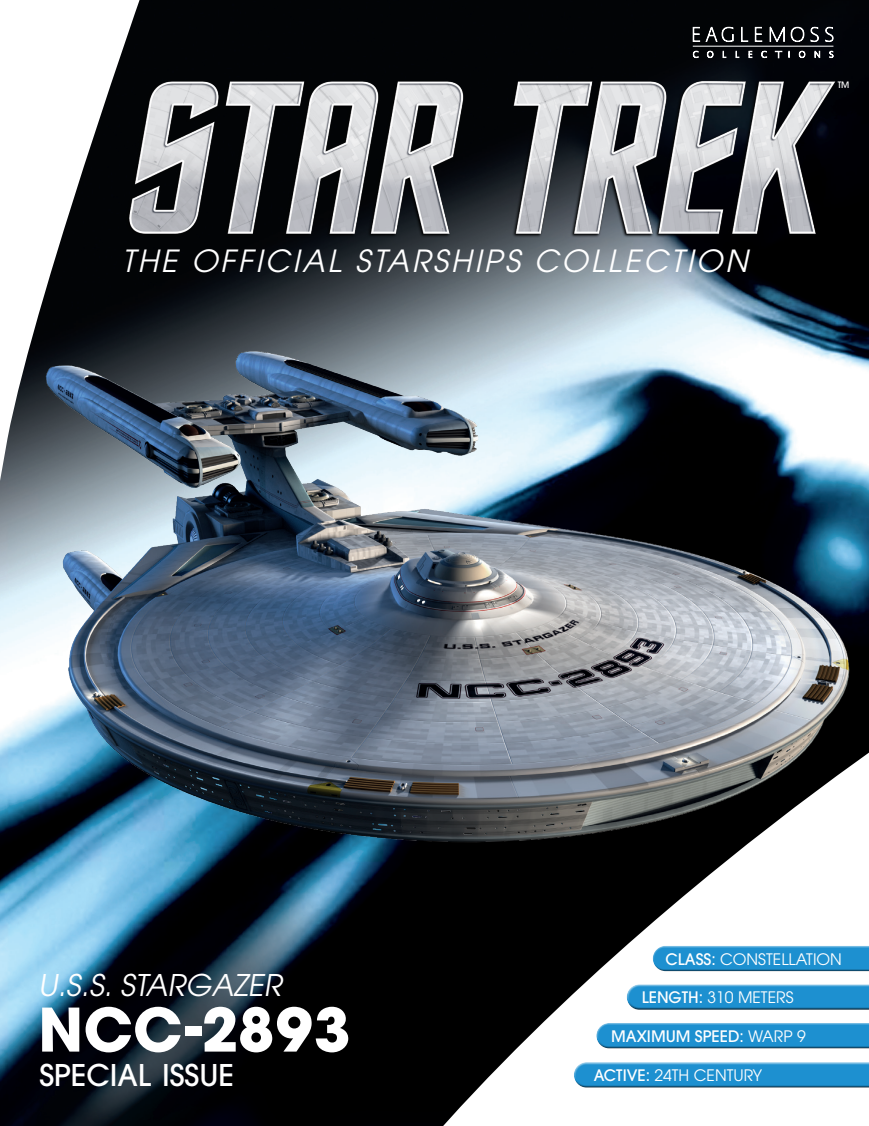
<style>
.page{position:relative;width:869px;height:1126px;background:#fff}
.page>*{position:absolute;margin:0;border:0;box-sizing:border-box;transform-origin:0 0}
.t1{font:700 59.5px "Avant Garde";color:#fff}
.t2{font:italic 30.45px "Avant Garde LT";letter-spacing:.09em;color:#fff}
.t3{font:italic 29.75px "Avant Garde";color:#fff}
.t4{font:500 29.75px "Avant Garde";color:#fff}
.t5{font:15.75px "Avant Garde";color:#fff}
.t6{font:500 15.75px "Avant Garde";color:#fff}
.t7{font:500 8.75px "Avant Garde";color:#fff}
.s1{font-weight:500}
.s2{font-weight:400}
</style>
<div class="page">
<img style="left:0;top:0;width:868px;height:1126px">
<svg style="left:64px;top:878px;width:804px;height:248px;fill:#000007"></svg>
<svg style="left:0;top:0;width:165px;height:324px"></svg>
<div style="left:651px;top:944px;width:217px;height:21px;background:#fff;opacity:.75"></div>
<div style="left:651px;top:950px;width:217px;height:22px;background:#231f20;opacity:.75"></div>
<div style="left:625px;top:983px;width:243px;height:20px;background:#fff;opacity:.75"></div>
<div style="left:625px;top:988px;width:243px;height:23px;background:#231f20;opacity:.75"></div>
<div style="left:595px;top:1021px;width:273px;height:21px;background:#fff;opacity:.75"></div>
<div style="left:595px;top:1027px;width:273px;height:22px;background:#231f20;opacity:.75"></div>
<div style="left:572px;top:1060px;width:296px;height:21px;background:#fff;opacity:.75"></div>
<div style="left:572px;top:1066px;width:296px;height:22px;background:#231f20;opacity:.75"></div>
<img style="left:0;top:324px;width:868px;height:554px">
<img style="left:115px;top:58px;width:730px;height:231px">
<svg style="left:692px;top:24px;width:41px;height:18px"></svg>
<svg style="left:740px;top:27px;width:8px;height:15px"></svg>
<svg style="left:754px;top:27px;width:8px;height:15px"></svg>
<svg style="left:769px;top:25px;width:15px;height:18px"></svg>
<svg style="left:790px;top:27px;width:14px;height:15px"></svg>
<svg style="left:810px;top:27px;width:8px;height:15px"></svg>
<svg style="left:824px;top:27px;width:9px;height:15px"></svg>
<svg style="left:692px;top:50px;width:7px;height:9px"></svg>
<svg style="left:706px;top:50px;width:7px;height:9px"></svg>
<svg style="left:721px;top:50px;width:5px;height:9px"></svg>
<svg style="left:734px;top:50px;width:5px;height:9px"></svg>
<svg style="left:747px;top:50px;width:5px;height:9px"></svg>
<svg style="left:760px;top:50px;width:7px;height:9px"></svg>
<svg style="left:774px;top:50px;width:16px;height:9px"></svg>
<svg style="left:798px;top:50px;width:7px;height:9px"></svg>
<svg style="left:813px;top:50px;width:7px;height:9px"></svg>
<svg style="left:828px;top:50px;width:5px;height:9px"></svg>
<hr style="left:692px;top:46px;width:141px;height:1px;background:#fff">
<h2 class="t2" style="left:122px;top:243px;width:627px">THE OFFICIAL STARSHIPS COLLECTION</h2>
<p class="t7" style="left:837px;top:80px;width:13px">TM</p>
<h3 class="t3" style="left:38px;top:967px;width:251px">U.S.S. STARGAZER</h3>
<h1 class="t1" style="left:38px;top:991px;width:314px">NCC-2893</h1>
<h3 class="t4" style="left:39px;top:1057px;width:196px">SPECIAL ISSUE</h3>
<p class="t5" style="left:665px;top:950px;width:178px"><span class="s1">CLASS:</span> CONSTELLATION</p>
<p class="t5" style="left:641px;top:988px;width:153px"><span class="s1">LENGTH:</span> 310 METERS</p>
<p class="t6" style="left:611px;top:1027px;width:196px">MAXIMUM SPEED: <span class="s2">WARP 9</span></p>
<p class="t5" style="left:593px;top:1066px;width:170px"><span class="s1">ACTIVE:</span> 24TH CENTURY</p>
</div>
